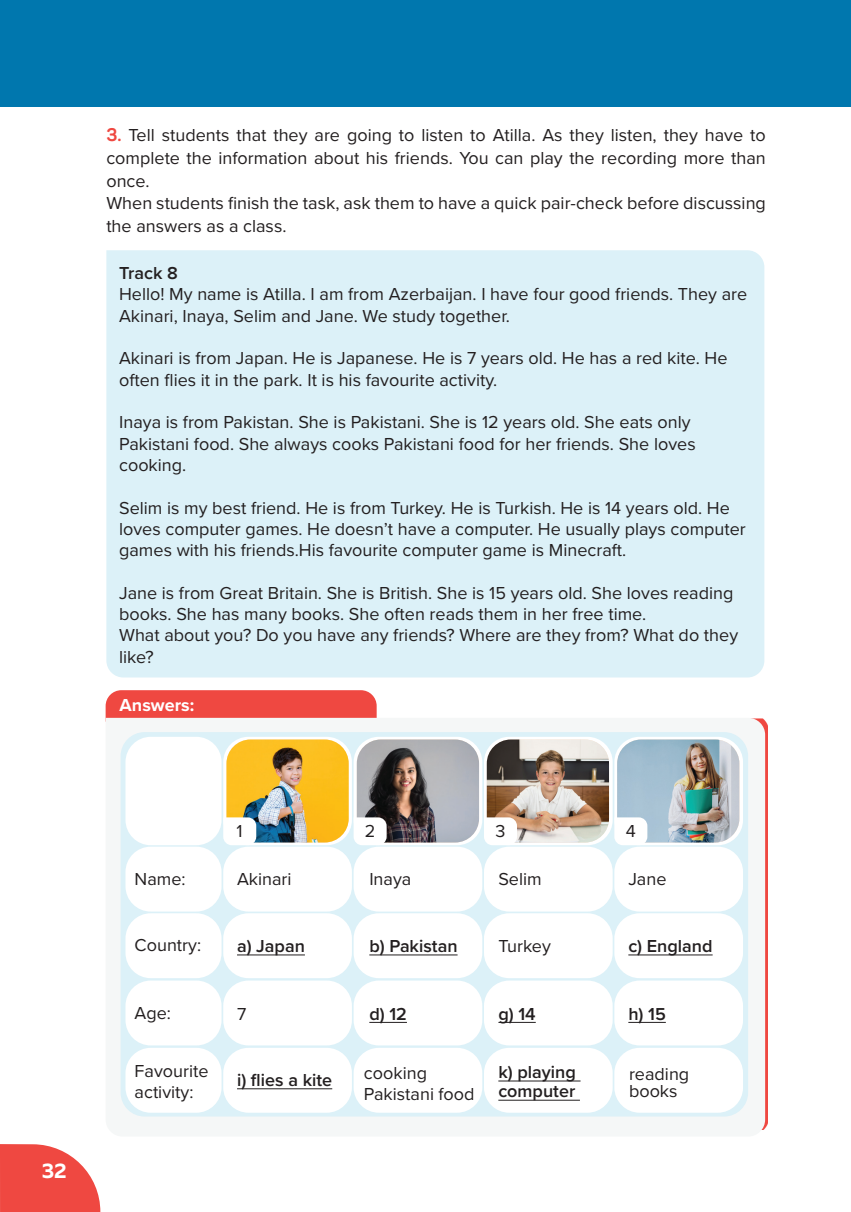
<style>
.page{position:relative;width:851px;height:1212px;background:#fff}
.page>*{position:absolute;margin:0;border:0;box-sizing:border-box;transform-origin:0 0}
.t1{font:700 21px "Muller";color:#fff}
.t2{font:18px/21.3px "Proxima Nova";color:#231f20}
.t3{font:600 18px/19.2px "Proxima Nova";color:#231f20}
.t4{font:700 18px "Proxima Nova";color:#fff}
.s1{font-family:"Panton";font-weight:700;color:#ef4841}
</style>
<div class="page">
<svg style="left:0;top:1144px;width:100px;height:68px;background:#f1625c"></svg>
<hr style="left:850px;top:0;width:1px;height:106px;background:#0077ae">
<div style="left:0;top:0;width:850px;height:106px;background:#0077ae"></div>
<div style="left:106px;top:250px;width:658px;height:427px;background:#dcf1f8"></div>
<svg style="left:106px;top:690px;width:270px;height:28px;background:#ef4c45"></svg>
<div style="left:120px;top:732px;width:628px;height:384px;background:#dcf1f8;border-radius:24px"></div>
<div style="left:125px;top:737px;width:96px;height:108px;background:#fff;border-radius:25px"></div>
<div style="left:125px;top:847px;width:96px;height:64px;background:#fff;border-radius:25px"></div>
<div style="left:125px;top:913px;width:96px;height:65px;background:#fff;border-radius:25px"></div>
<div style="left:125px;top:980px;width:96px;height:65px;background:#fff;border-radius:25px"></div>
<div style="left:125px;top:1048px;width:96px;height:65px;background:#fff;border-radius:25px"></div>
<svg style="left:353px;top:737px;width:129px;height:108px"></svg>
<div style="left:353px;top:847px;width:129px;height:64px;background:#fff;border-radius:25px"></div>
<div style="left:353px;top:913px;width:129px;height:65px;background:#fff;border-radius:25px"></div>
<div style="left:353px;top:980px;width:129px;height:65px;background:#fff;border-radius:25px"></div>
<div style="left:353px;top:1048px;width:129px;height:65px;background:#fff;border-radius:25px"></div>
<svg style="left:223px;top:737px;width:129px;height:108px"></svg>
<div style="left:223px;top:847px;width:129px;height:64px;background:#fff;border-radius:25px"></div>
<div style="left:223px;top:913px;width:129px;height:65px;background:#fff;border-radius:25px"></div>
<div style="left:223px;top:980px;width:129px;height:65px;background:#fff;border-radius:25px"></div>
<div style="left:223px;top:1048px;width:129px;height:65px;background:#fff;border-radius:25px"></div>
<svg style="left:484px;top:737px;width:128px;height:108px"></svg>
<div style="left:484px;top:847px;width:128px;height:64px;background:#fff;border-radius:25px"></div>
<div style="left:484px;top:913px;width:128px;height:65px;background:#fff;border-radius:25px"></div>
<div style="left:484px;top:980px;width:128px;height:65px;background:#fff;border-radius:25px"></div>
<div style="left:484px;top:1048px;width:128px;height:65px;background:#fff;border-radius:25px"></div>
<svg style="left:614px;top:737px;width:129px;height:108px"></svg>
<div style="left:614px;top:847px;width:129px;height:64px;background:#fff;border-radius:25px"></div>
<div style="left:614px;top:913px;width:129px;height:65px;background:#fff;border-radius:25px"></div>
<div style="left:614px;top:980px;width:129px;height:65px;background:#fff;border-radius:25px"></div>
<div style="left:614px;top:1048px;width:129px;height:65px;background:#fff;border-radius:25px"></div>
<hr style="left:237px;top:954px;width:68px;height:1px;background:#231f20">
<hr style="left:237px;top:1088px;width:95px;height:1px;background:#231f20">
<hr style="left:369px;top:954px;width:88px;height:1px;background:#231f20">
<hr style="left:369px;top:1022px;width:38px;height:1px;background:#231f20">
<hr style="left:498px;top:1022px;width:37px;height:1px;background:#231f20">
<hr style="left:498px;top:1080px;width:82px;height:1px;background:#231f20">
<hr style="left:498px;top:1100px;width:82px;height:1px;background:#231f20">
<hr style="left:628px;top:954px;width:84px;height:1px;background:#231f20">
<hr style="left:628px;top:1022px;width:37px;height:1px;background:#231f20">
<img style="left:357px;top:739px;width:122px;height:103px">
<img style="left:617px;top:739px;width:122px;height:103px">
<img style="left:226px;top:739px;width:122px;height:103px">
<img style="left:486px;top:739px;width:123px;height:103px">
<svg style="left:223px;top:817px;width:33px;height:28px"></svg>
<svg style="left:353px;top:817px;width:33px;height:28px"></svg>
<svg style="left:484px;top:817px;width:33px;height:28px"></svg>
<svg style="left:614px;top:817px;width:33px;height:28px"></svg>
<p class="t2" style="left:106px;top:123px;width:661px;line-height:22.5px"><span class="s1">3.</span> Tell students that they are going to listen to Atilla. As they listen, they have to complete the information about his friends. You can play the recording more than once.<br>When students finish the task, ask them to have a quick pair-check before discussing the answers as a class.</p>
<p class="t3" style="left:119px;top:263px;width:60px">Track 8</p>
<p class="t2" style="left:119px;top:283px;width:629px">Hello! My name is Atilla. I am from Azerbaijan. I have four good friends. They are<br>Akinari, Inaya, Selim and Jane. We study together.</p>
<p class="t2" style="left:119px;top:347px;width:610px">Akinari is from Japan. He is Japanese. He is 7 years old. He has a red kite. He often flies it in the park. It is his favourite activity.</p>
<p class="t2" style="left:119px;top:411px;width:578px">Inaya is from Pakistan. She is Pakistani. She is 12 years old. She eats only<br>Pakistani food. She always cooks Pakistani food for her friends. She loves cooking.</p>
<p class="t2" style="left:119px;top:496px;width:628px">Selim is my best friend. He is from Turkey. He is Turkish. He is 14 years old. He loves computer games. He doesn’t have a computer. He usually plays computer games with his friends.His favourite computer game is Minecraft.</p>
<p class="t2" style="left:119px;top:581px;width:620px">Jane is from Great Britain. She is British. She is 15 years old. She loves reading books. She has many books. She often reads them in her free time.<br>What about you? Do you have any friends? Where are they from? What do they like?</p>
<p class="t4" style="left:120px;top:692px;width:76px">Answers:</p>
<p class="t1" style="left:42px;top:1157px;width:27px">32</p>
<p class="t2" style="left:236px;top:819px;width:8px">1</p>
<p class="t2" style="left:364px;top:819px;width:12px">2</p>
<p class="t2" style="left:495px;top:819px;width:12px">3</p>
<p class="t2" style="left:625px;top:819px;width:12px">4</p>
<p class="t2" style="left:135px;top:868px;width:53px">Name:</p>
<p class="t2" style="left:237px;top:868px;width:56px">Akinari</p>
<p class="t2" style="left:369px;top:868px;width:44px">Inaya</p>
<p class="t2" style="left:498px;top:868px;width:45px">Selim</p>
<p class="t2" style="left:628px;top:868px;width:40px">Jane</p>
<p class="t2" style="left:135px;top:934px;width:68px">Country:</p>
<p class="t3" style="left:237px;top:936px;width:69px">a) Japan</p>
<p class="t3" style="left:369px;top:936px;width:90px">b) Pakistan</p>
<p class="t2" style="left:498px;top:935px;width:54px">Turkey</p>
<p class="t3" style="left:628px;top:936px;width:86px">c) England</p>
<p class="t2" style="left:135px;top:1001px;width:38px">Age:</p>
<p class="t2" style="left:237px;top:1002px;width:11px">7</p>
<p class="t3" style="left:369px;top:1003px;width:39px">d) 12</p>
<p class="t3" style="left:498px;top:1003px;width:39px">g) 14</p>
<p class="t3" style="left:628px;top:1003px;width:39px">h) 15</p>
<p class="t2" style="left:135px;top:1059px;width:75px;line-height:20.9px">Favourite activity:</p>
<p class="t3" style="left:237px;top:1070px;width:97px">i) flies a kite</p>
<p class="t2" style="left:364px;top:1062px;width:112px;line-height:20.5px">cooking<br>Pakistani food</p>
<p class="t3" style="left:498px;top:1062px;width:79px">k) playing computer</p>
<p class="t2" style="left:629px;top:1064px;width:62px;line-height:17.2px">reading books</p>
</div>
